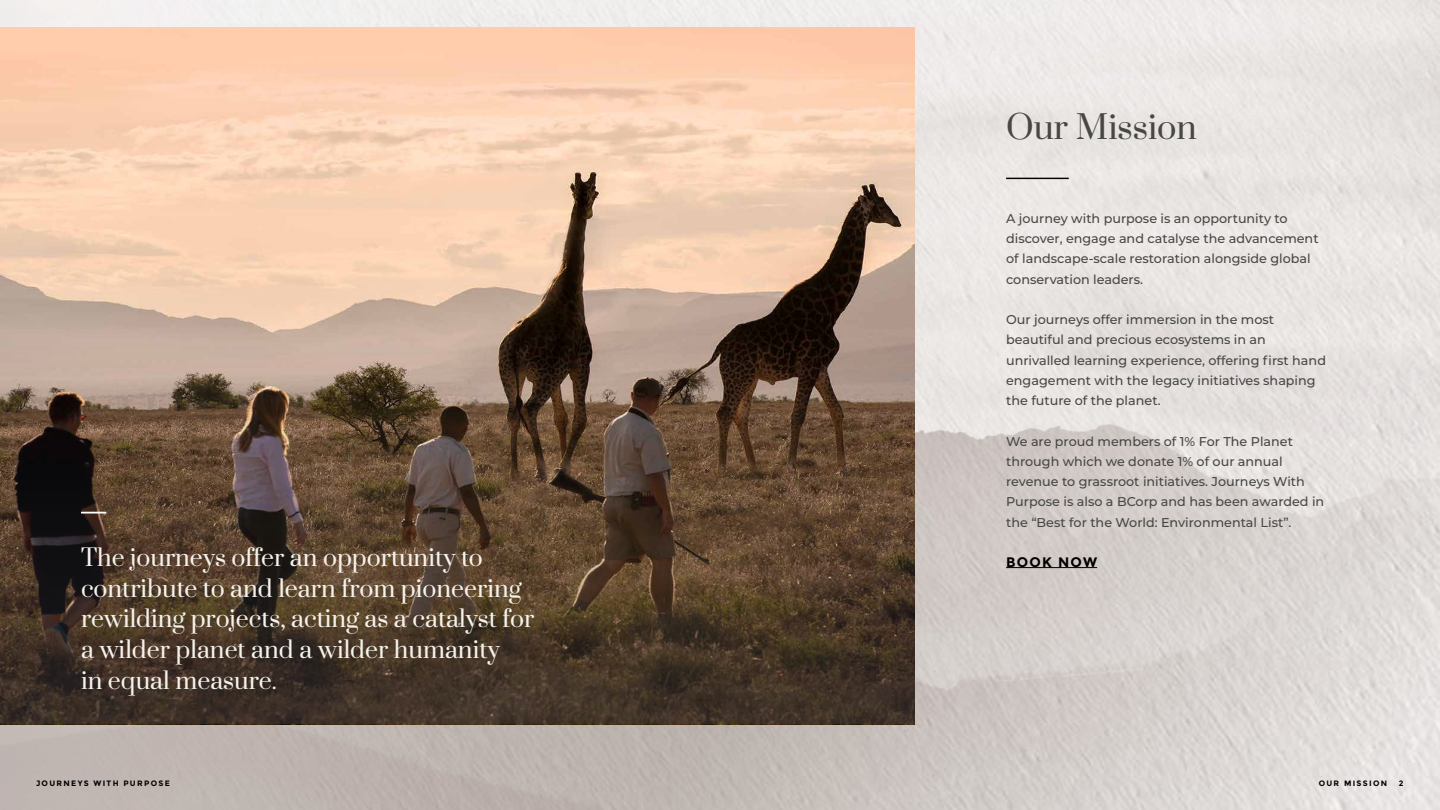
<style>
.page{position:relative;width:1440px;height:810px;background:#fff}
.page>*{position:absolute;margin:0;border:0;box-sizing:border-box;transform-origin:0 0}
.t1{font:32.25px "Prata";color:#474746}
.t2{font:23.25px/30.8px "Prata";color:#f5f2ec}
.t3{font:700 13.8px "Montserrat";letter-spacing:.09em;color:#000}
.t4{font:500 12.75px/20.2px "Montserrat";color:#474746}
.t5{font:700 7.8px "Montserrat";letter-spacing:.17em;color:#000}
</style>
<div class="page">
<img style="left:0;top:0;width:1440px;height:810px">
<hr style="left:1006px;top:178px;width:63px;height:1px;background:#000">
<img style="left:0;top:27px;width:915px;height:304px">
<svg style="left:0;top:331px;width:915px;height:393px;background:#5c4939"></svg>
<hr style="left:81px;top:512px;width:25px;height:2px;background:#fff">
<hr style="left:1006px;top:567px;width:91px;height:1px;background:#000">
<p class="t2" style="left:81px;top:543px;width:455px">The journeys offer an opportunity to contribute to and learn from pioneering rewilding projects, acting as a catalyst for a wilder planet and a wilder humanity<br>in equal measure.</p>
<p class="t1" style="left:1006px;top:107px;width:192px">Our Mission</p>
<p class="t4" style="left:1006px;top:208px;width:314px">A journey with purpose is an opportunity to discover, engage and catalyse the advancement of landscape-scale restoration alongside global conservation leaders.</p>
<p class="t4" style="left:1006px;top:309px;width:321px">Our journeys offer immersion in the most beautiful and precious ecosystems in an unrivalled learning experience, offering first hand engagement with the legacy initiatives shaping the future of the planet.</p>
<p class="t4" style="left:1006px;top:430px;width:320px">We are proud members of 1% For The Planet through which we donate 1% of our annual revenue to grassroot initiatives. Journeys With Purpose is also a BCorp and has been awarded in the “Best for the World: Environmental List”.</p>
<p class="t3" style="left:1006px;top:553px;width:93px">BOOK NOW</p>
<p class="t5" style="left:36px;top:779px;width:135px">JOURNEYS WITH PURPOSE</p>
<p class="t5" style="left:1319px;top:779px;width:70px">OUR MISSION</p>
<p class="t5" style="left:1399px;top:779px;width:6px">2</p>
</div>
